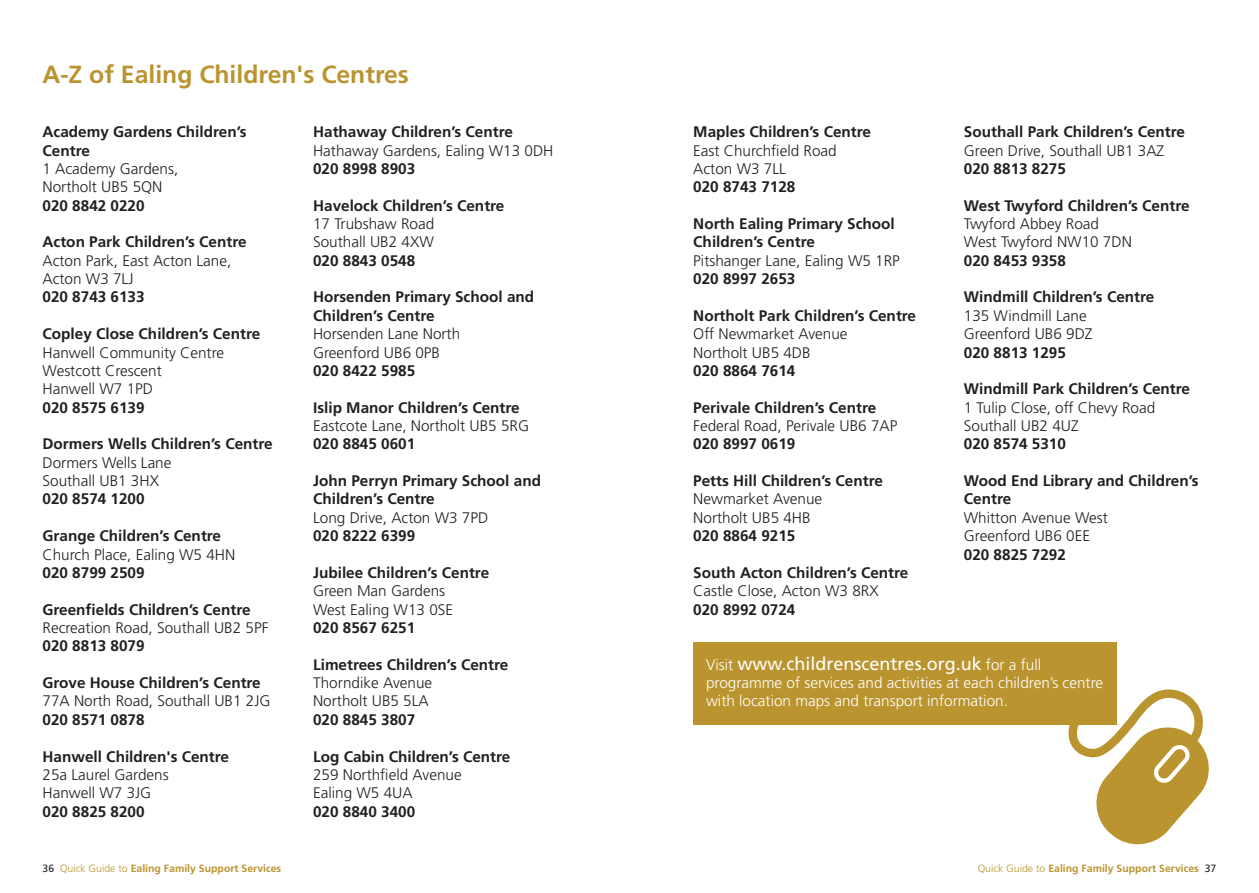
<style>
.page{position:relative;width:1259px;height:893px;background:#fff}
.page>*{position:absolute;margin:0;border:0;box-sizing:border-box;transform-origin:0 0}
.Directory_section_he{font:700 24.75px "Frutiger";color:#ba942e}
.body_font{font:18px "Frutiger";color:#fff}
.contact_body{font:700 15.3px/18.3px "Frutiger";color:#231f20}
.contact_body-2{font:300 15.3px/18.3px "Frutiger";color:#231f20}
.body_font-2{font:300 15.3px/18.3px "Frutiger";color:#fff}
.t1{font:700 10.5px "Frutiger";color:#ba942e}
.s1{font-weight:300;font-size:15.3px}
.s2{font-weight:400;color:#231f20}
.s3{font-weight:300}
</style>
<div class="page">
<div style="left:693px;top:642px;width:423px;height:83px;background:#ba942e"></div>
<svg style="left:1068px;top:689px;width:141px;height:156px"></svg>
<p class="Directory_section_he" style="left:43px;top:60px;width:368px">A-Z of Ealing Children's Centres</p>
<p class="contact_body" style="left:43px;top:123px;width:206px">Academy Gardens Children’s<br>Centre</p>
<p class="contact_body-2" style="left:43px;top:159px;width:137px">1 Academy Gardens,</p>
<p class="contact_body-2" style="left:43px;top:178px;width:121px">Northolt UB5 5QN</p>
<p class="contact_body" style="left:43px;top:196px;width:104px">020 8842 0220</p>
<p class="contact_body" style="left:43px;top:233px;width:206px">Acton Park Children’s Centre</p>
<p class="contact_body-2" style="left:43px;top:251px;width:190px">Acton Park, East Acton Lane,</p>
<p class="contact_body-2" style="left:43px;top:270px;width:92px">Acton W3 7LJ</p>
<p class="contact_body" style="left:43px;top:288px;width:104px">020 8743 6133</p>
<p class="contact_body" style="left:43px;top:325px;width:219px">Copley Close Children’s Centre</p>
<p class="contact_body-2" style="left:43px;top:343px;width:183px">Hanwell Community Centre</p>
<p class="contact_body-2" style="left:43px;top:361px;width:121px">Westcott Crescent</p>
<p class="contact_body-2" style="left:43px;top:380px;width:112px">Hanwell W7 1PD</p>
<p class="contact_body" style="left:43px;top:398px;width:104px">020 8575 6139</p>
<p class="contact_body" style="left:43px;top:435px;width:232px">Dormers Wells Children’s Centre</p>
<p class="contact_body-2" style="left:43px;top:453px;width:130px">Dormers Wells Lane<br>Southall UB1 3HX</p>
<p class="contact_body" style="left:43px;top:490px;width:104px">020 8574 1200</p>
<p class="contact_body" style="left:43px;top:527px;width:180px">Grange Children’s Centre</p>
<p class="contact_body-2" style="left:43px;top:545px;width:194px">Church Place, Ealing W5 4HN</p>
<p class="contact_body" style="left:43px;top:563px;width:104px">020 8799 2509</p>
<p class="contact_body" style="left:43px;top:600px;width:210px">Greenfields Children’s Centre</p>
<p class="contact_body-2" style="left:43px;top:618px;width:227px">Recreation Road, Southall UB2 5PF</p>
<p class="contact_body" style="left:43px;top:637px;width:104px">020 8813 8079</p>
<p class="contact_body" style="left:43px;top:673px;width:220px">Grove House Children’s Centre</p>
<p class="contact_body-2" style="left:43px;top:692px;width:229px">77A North Road, Southall UB1 2JG</p>
<p class="contact_body" style="left:43px;top:710px;width:104px">020 8571 0878</p>
<p class="contact_body" style="left:43px;top:747px;width:188px">Hanwell Children's Centre</p>
<p class="contact_body-2" style="left:43px;top:765px;width:128px">25a Laurel Gardens</p>
<p class="contact_body-2" style="left:43px;top:784px;width:110px">Hanwell W7 3JG</p>
<p class="contact_body" style="left:43px;top:802px;width:104px">020 8825 8200</p>
<p class="contact_body" style="left:313px;top:123px;width:201px">Hathaway Children’s Centre</p>
<p class="contact_body-2" style="left:313px;top:141px;width:242px">Hathaway Gardens, Ealing W13 0DH</p>
<p class="contact_body" style="left:313px;top:159px;width:104px">020 8998 8903</p>
<p class="contact_body" style="left:313px;top:196px;width:193px">Havelock Children’s Centre</p>
<p class="contact_body-2" style="left:313px;top:215px;width:123px">17 Trubshaw Road</p>
<p class="contact_body-2" style="left:313px;top:233px;width:122px">Southall UB2 4XW</p>
<p class="contact_body" style="left:313px;top:251px;width:104px">020 8843 0548</p>
<p class="contact_body" style="left:313px;top:288px;width:223px">Horsenden Primary School and<br>Children’s Centre</p>
<p class="contact_body-2" style="left:313px;top:325px;width:149px">Horsenden Lane North</p>
<p class="contact_body-2" style="left:313px;top:343px;width:128px">Greenford UB6 0PB</p>
<p class="contact_body" style="left:313px;top:361px;width:104px">020 8422 5985</p>
<p class="contact_body" style="left:313px;top:398px;width:208px">Islip Manor Children’s Centre</p>
<p class="contact_body-2" style="left:313px;top:417px;width:217px">Eastcote Lane, Northolt UB5 5RG</p>
<p class="contact_body" style="left:313px;top:435px;width:104px">020 8845 0601</p>
<p class="contact_body" style="left:313px;top:471px;width:229px">John Perryn Primary School and<br>Children’s Centre</p>
<p class="contact_body-2" style="left:313px;top:508px;width:177px">Long Drive, Acton W3 7PD</p>
<p class="contact_body" style="left:313px;top:527px;width:104px">020 8222 6399</p>
<p class="contact_body" style="left:313px;top:563px;width:178px">Jubilee Children’s Centre</p>
<p class="contact_body-2" style="left:313px;top:582px;width:134px">Green Man Gardens</p>
<p class="contact_body-2" style="left:313px;top:600px;width:141px">West Ealing W13 0SE</p>
<p class="contact_body" style="left:313px;top:618px;width:104px">020 8567 6251</p>
<p class="contact_body" style="left:313px;top:655px;width:197px">Limetrees Children’s Centre</p>
<p class="contact_body-2" style="left:313px;top:674px;width:121px">Thorndike Avenue</p>
<p class="contact_body-2" style="left:313px;top:692px;width:117px">Northolt UB5 5LA</p>
<p class="contact_body" style="left:313px;top:710px;width:104px">020 8845 3807</p>
<p class="contact_body" style="left:313px;top:747px;width:199px">Log Cabin Children’s Centre</p>
<p class="contact_body-2" style="left:313px;top:765px;width:150px">259 Northfield Avenue</p>
<p class="contact_body-2" style="left:313px;top:784px;width:101px">Ealing W5 4UA</p>
<p class="contact_body" style="left:313px;top:802px;width:104px">020 8840 3400</p>
<p class="contact_body" style="left:693px;top:123px;width:179px">Maples Children’s Centre</p>
<p class="contact_body-2" style="left:693px;top:141px;width:145px">East Churchfield Road</p>
<p class="contact_body-2" style="left:693px;top:159px;width:94px">Acton W3 7LL</p>
<p class="contact_body" style="left:693px;top:178px;width:104px">020 8743 7128</p>
<p class="contact_body" style="left:693px;top:214px;width:203px">North Ealing Primary School<br>Children’s Centre</p>
<p class="contact_body-2" style="left:693px;top:251px;width:208px">Pitshanger Lane, Ealing W5 1RP</p>
<p class="contact_body" style="left:693px;top:269px;width:104px">020 8997 2653</p>
<p class="contact_body" style="left:693px;top:306px;width:224px">Northolt Park Children’s Centre</p>
<p class="contact_body-2" style="left:693px;top:325px;width:156px">Off Newmarket Avenue</p>
<p class="contact_body-2" style="left:693px;top:343px;width:119px">Northolt UB5 4DB</p>
<p class="contact_body" style="left:693px;top:361px;width:104px">020 8864 7614</p>
<p class="contact_body" style="left:693px;top:398px;width:184px">Perivale Children’s Centre</p>
<p class="contact_body-2" style="left:693px;top:417px;width:206px">Federal Road, Perivale UB6 7AP</p>
<p class="contact_body" style="left:693px;top:435px;width:104px">020 8997 0619</p>
<p class="contact_body" style="left:693px;top:471px;width:191px">Petts Hill Children’s Centre</p>
<p class="contact_body-2" style="left:693px;top:490px;width:130px">Newmarket Avenue</p>
<p class="contact_body-2" style="left:693px;top:508px;width:119px">Northolt UB5 4HB</p>
<p class="contact_body" style="left:693px;top:527px;width:104px">020 8864 9215</p>
<p class="contact_body" style="left:693px;top:563px;width:217px">South Acton Children’s Centre</p>
<p class="contact_body-2" style="left:693px;top:582px;width:187px">Castle Close, Acton W3 8RX</p>
<p class="contact_body" style="left:693px;top:600px;width:104px">020 8992 0724</p>
<p class="contact_body" style="left:964px;top:123px;width:223px">Southall Park Children’s Centre</p>
<p class="contact_body-2" style="left:964px;top:141px;width:202px">Green Drive, Southall UB1 3AZ</p>
<p class="contact_body" style="left:964px;top:159px;width:104px">020 8813 8275</p>
<p class="contact_body" style="left:964px;top:196px;width:227px">West Twyford Children’s Centre</p>
<p class="contact_body-2" style="left:964px;top:215px;width:137px">Twyford Abbey Road</p>
<p class="contact_body-2" style="left:964px;top:233px;width:169px">West Twyford NW10 7DN</p>
<p class="contact_body" style="left:964px;top:251px;width:104px">020 8453 9358</p>
<p class="contact_body" style="left:964px;top:288px;width:192px">Windmill Children’s Centre</p>
<p class="contact_body-2" style="left:964px;top:306px;width:124px">135 Windmill Lane</p>
<p class="contact_body-2" style="left:964px;top:325px;width:130px">Greenford UB6 9DZ</p>
<p class="contact_body" style="left:964px;top:343px;width:104px">020 8813 1295</p>
<p class="contact_body" style="left:964px;top:380px;width:228px">Windmill Park Children’s Centre</p>
<p class="contact_body-2" style="left:964px;top:398px;width:193px">1 Tulip Close, off Chevy Road</p>
<p class="contact_body-2" style="left:964px;top:417px;width:116px">Southall UB2 4UZ</p>
<p class="contact_body" style="left:964px;top:435px;width:104px">020 8574 5310</p>
<p class="contact_body" style="left:964px;top:471px;width:236px">Wood End Library and Children’s<br>Centre</p>
<p class="contact_body-2" style="left:964px;top:508px;width:145px">Whitton Avenue West</p>
<p class="contact_body-2" style="left:964px;top:527px;width:128px">Greenford UB6 0EE</p>
<p class="contact_body" style="left:964px;top:545px;width:104px">020 8825 7292</p>
<p class="body_font" style="left:706px;top:653px;width:337px"><span class="s1">Visit</span> www.childrenscentres.org.uk <span class="s1">for a full</span></p>
<p class="body_font-2" style="left:706px;top:674px;width:398px">programme of services and activities at each children’s centre with location maps and transport information.</p>
<p class="t1" style="left:43px;top:862px;width:240px"><span class="s2">36</span> <span class="s3">Quick Guide to</span> Ealing Family Support Services</p>
<p class="t1" style="left:977px;top:862px;width:240px"><span class="s3">Quick Guide to</span> Ealing Family Support Services <span class="s2">37</span></p>
</div>
